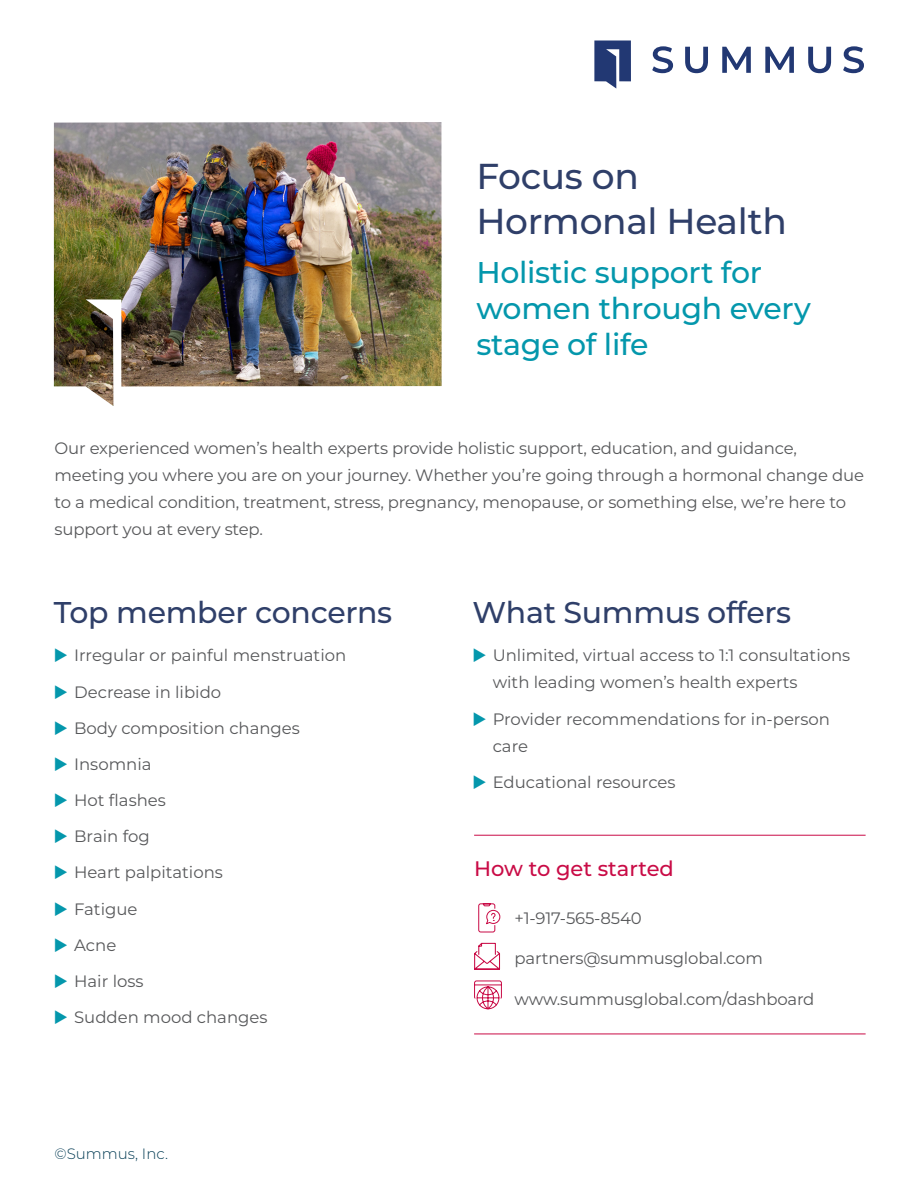
<style>
.page{position:relative;width:918px;height:1188px;background:#fff}
.page>*{position:absolute;margin:0;border:0;box-sizing:border-box;transform-origin:0 0}
.t1{font:500 36px/45px "Montserrat";letter-spacing:-.01em;color:#2f3f69}
.subtitle{font:500 30px/36px "Montserrat";letter-spacing:-.01em;color:#0497ac}
.t2{font:500 30px "Montserrat";letter-spacing:-.01em;color:#2f3f69}
.t3{font:500 21px "Montserrat";color:#c90b46}
.body_text{font:16.5px/27px "Montserrat";letter-spacing:-.01em;color:#57585a}
.footertext_frontpage{font:300 15px "Montserrat";color:#073e56}
</style>
<div class="page">
<svg style="left:594px;top:40px;width:37px;height:49px"></svg>
<svg style="left:652px;top:46px;width:21px;height:27px"></svg>
<svg style="left:685px;top:47px;width:23px;height:26px"></svg>
<svg style="left:722px;top:47px;width:29px;height:26px"></svg>
<svg style="left:765px;top:47px;width:29px;height:26px"></svg>
<svg style="left:808px;top:47px;width:23px;height:26px"></svg>
<svg style="left:843px;top:46px;width:21px;height:27px"></svg>
<img style="left:54px;top:122px;width:388px;height:284px">
<svg style="left:478px;top:903px;width:23px;height:30px"></svg>
<svg style="left:474px;top:942px;width:26px;height:28px"></svg>
<svg style="left:474px;top:980px;width:28px;height:30px"></svg>
<hr style="left:474px;top:835px;width:392px;height:1px;background:#c90b46">
<hr style="left:474px;top:1034px;width:392px;height:1px;background:#c90b46">
<p class="t1" style="left:476px;top:152px;width:312px">Focus on<br>Hormonal Health</p>
<p class="subtitle" style="left:476px;top:253px;width:336px">Holistic support for women through every stage of life</p>
<p class="body_text" style="left:55px;top:435px;width:811px">Our experienced women’s health experts provide holistic support, education, and guidance, meeting you where you are on your journey. Whether you’re going through a hormonal change due to a medical condition, treatment, stress, pregnancy, menopause, or something else, we’re here to support you at every step.</p>
<h1 class="t2" style="left:54px;top:591px;width:340px">Top member concerns</h1>
<p class="body_text" style="left:74px;top:641px;width:274px">Irregular or painful menstruation</p>
<p class="body_text" style="left:74px;top:678px;width:149px">Decrease in libido</p>
<p class="body_text" style="left:74px;top:714px;width:227px">Body composition changes</p>
<p class="body_text" style="left:74px;top:750px;width:79px">Insomnia</p>
<p class="body_text" style="left:74px;top:786px;width:93px">Hot flashes</p>
<p class="body_text" style="left:74px;top:822px;width:77px">Brain fog</p>
<p class="body_text" style="left:74px;top:859px;width:150px">Heart palpitations</p>
<p class="body_text" style="left:74px;top:895px;width:65px">Fatigue</p>
<p class="body_text" style="left:74px;top:931px;width:44px">Acne</p>
<p class="body_text" style="left:74px;top:967px;width:71px">Hair loss</p>
<p class="body_text" style="left:74px;top:1003px;width:195px">Sudden mood changes</p>
<p class="footertext_frontpage" style="left:55px;top:1143px;width:115px">©Summus, Inc.</p>
<h1 class="t2" style="left:472px;top:591px;width:320px">What Summus offers</h1>
<p class="body_text" style="left:493px;top:641px;width:359px">Unlimited, virtual access to 1:1 consultations with leading women’s health experts</p>
<p class="body_text" style="left:493px;top:705px;width:339px">Provider recommendations for in-person care</p>
<p class="body_text" style="left:493px;top:768px;width:184px">Educational resources</p>
<p class="t3" style="left:474px;top:854px;width:201px">How to get started</p>
<p class="body_text" style="left:515px;top:904px;width:129px">+1-917-565-8540</p>
<p class="body_text" style="left:515px;top:944px;width:250px">partners@summusglobal.com</p>
<p class="body_text" style="left:515px;top:985px;width:301px">www.summusglobal.com/dashboard</p>
</div>
